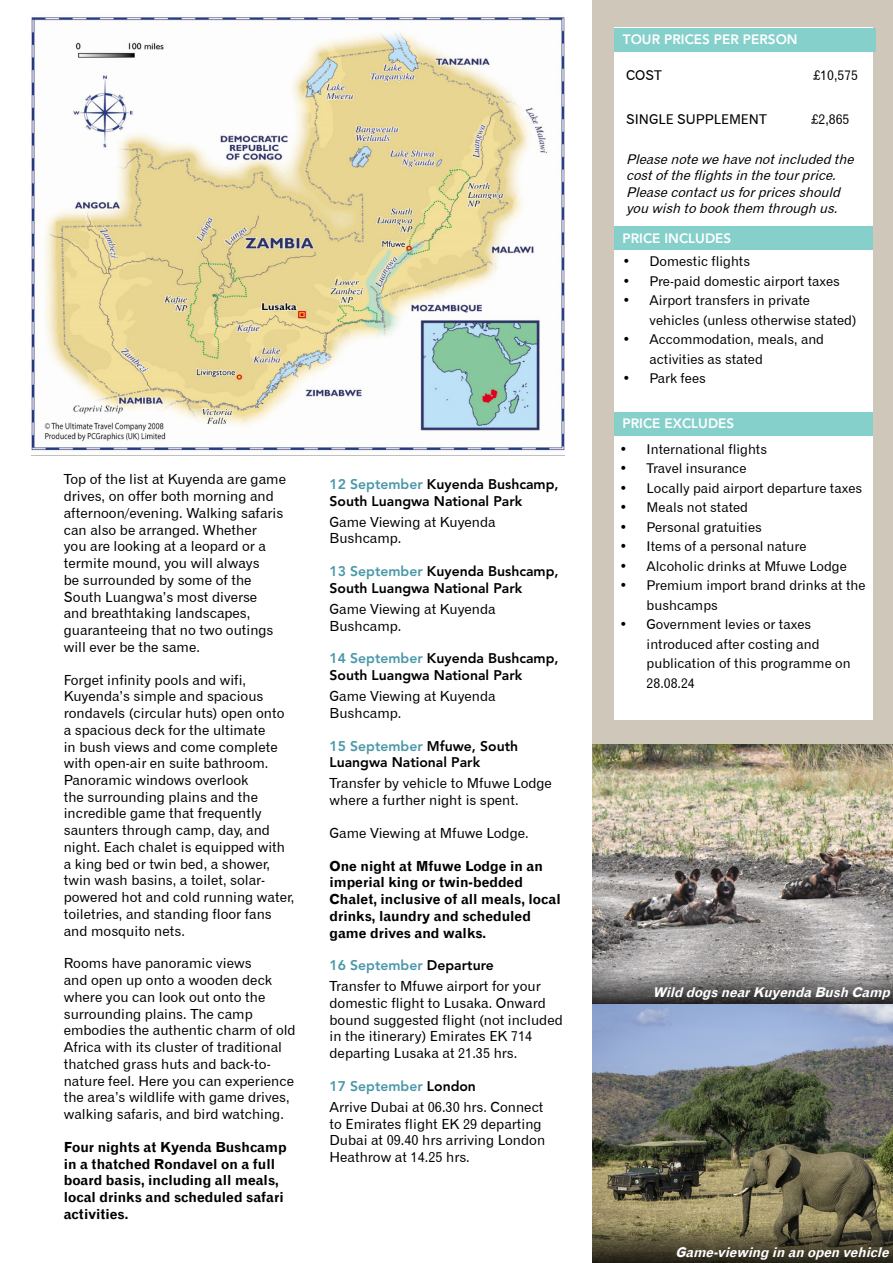
<style>
.page{position:relative;width:893px;height:1263px;background:#fff}
.page>*{position:absolute;margin:0;border:0;box-sizing:border-box;transform-origin:0 0}
.t1{font:13.95px/16.8px "Gothic 720 BT Roman B";color:#000}
.t2{font:13.95px/16.8px "Gothic 720 BT Bold B";color:#000}
.t3{font:800 13.95px/16.8px "Avenir";color:#000}
.t4{font:800 13.95px "Avenir";color:#4a98a9}
.t5{font:13.5px/19.5px "Gothic 720 BT Roman B";color:#000}
.t6{font:italic 13.5px/16.5px "Gothic 720 BT Roman B";color:#000}
.t7{font:italic 13.5px "Gothic 720 BT Bold B";color:#fff}
.t8{font:800 13.5px "Avenir";color:#fff}
.s1{color:#4a98a9}
.s2{color:#000}
</style>
<div class="page">
<div style="left:592px;top:0;width:301px;height:1263px;background:#cfc8ba"></div>
<div style="left:614px;top:28px;width:258px;height:692px;background:#fff"></div>
<div style="left:614px;top:28px;width:261px;height:24px;background:#86d0cc"></div>
<div style="left:614px;top:226px;width:258px;height:24px;background:#86d0cc"></div>
<div style="left:614px;top:412px;width:258px;height:24px;background:#86d0cc"></div>
<img style="left:31px;top:17px;width:533px;height:435px">
<img style="left:592px;top:744px;width:301px;height:477px">
<svg style="left:592px;top:1221px;width:301px;height:42px;background:#585139"></svg>
<svg style="left:592px;top:971px;width:301px;height:33px;background:#6a6969"></svg>
<p class="t1" style="left:64px;top:471px;width:224px">Top of the list at Kuyenda are game drives, on offer both morning and afternoon/evening. Walking safaris can also be arranged. Whether<br>you are looking at a leopard or a termite mound, you will always<br>be surrounded by some of the<br>South Luangwa’s most diverse<br>and breathtaking landscapes, guaranteeing that no two outings will ever be the same.</p>
<p class="t1" style="left:64px;top:671px;width:232px">Forget infinity pools and wifi,<br>Kuyenda’s simple and spacious rondavels (circular huts) open onto a spacious deck for the ultimate<br>in bush views and come complete with open-air en suite bathroom.<br>Panoramic windows overlook<br>the surrounding plains and the incredible game that frequently saunters through camp, day, and night. Each chalet is equipped with a king bed or twin bed, a shower, twin wash basins, a toilet, solar&shy;powered hot and cold running water, toiletries, and standing floor fans and mosquito nets.</p>
<p class="t1" style="left:64px;top:955px;width:233px">Rooms have panoramic views<br>and open up onto a wooden deck where you can look out onto the surrounding plains. The camp embodies the authentic charm of old Africa with its cluster of traditional thatched grass huts and back-to&shy;nature feel. Here you can experience the area’s wildlife with game drives, walking safaris, and bird watching.</p>
<p class="t2" style="left:64px;top:1138px;width:224px">Four nights at Kyenda Bushcamp in a thatched Rondavel on a full board basis, including all meals, local drinks and scheduled safari activities.</p>
<p class="t3" style="left:330px;top:476px;width:231px"><span class="s1">12 September</span> Kuyenda Bushcamp,<br>South Luangwa National Park</p>
<p class="t1" style="left:330px;top:513px;width:168px">Game Viewing at Kuyenda<br>Bushcamp.</p>
<p class="t3" style="left:330px;top:563px;width:231px"><span class="s1">13 September</span> Kuyenda Bushcamp,<br>South Luangwa National Park</p>
<p class="t1" style="left:330px;top:600px;width:168px">Game Viewing at Kuyenda<br>Bushcamp.</p>
<p class="t3" style="left:330px;top:651px;width:231px"><span class="s1">14 September</span> Kuyenda Bushcamp,<br>South Luangwa National Park</p>
<p class="t1" style="left:330px;top:688px;width:168px">Game Viewing at Kuyenda<br>Bushcamp.</p>
<p class="t3" style="left:330px;top:738px;width:190px"><span class="s1">15 September</span> Mfuwe, South<br>Luangwa National Park</p>
<p class="t1" style="left:330px;top:775px;width:224px">Transfer by vehicle to Mfuwe Lodge where a further night is spent.</p>
<p class="t1" style="left:330px;top:824px;width:201px">Game Viewing at Mfuwe Lodge.</p>
<p class="t2" style="left:330px;top:857px;width:233px">One night at Mfuwe Lodge in an imperial king or twin-bedded<br>Chalet, inclusive of all meals, local drinks, laundry and scheduled game drives and walks.</p>
<p class="t4" style="left:330px;top:955px;width:166px">16 September <span class="s2">Departure</span></p>
<p class="t1" style="left:330px;top:978px;width:235px">Transfer to Mfuwe airport for your domestic flight to Lusaka. Onward bound suggested flight (not included in the itinerary) Emirates EK 714 departing Lusaka at 21.35 hrs.</p>
<p class="t4" style="left:330px;top:1076px;width:148px">17 September <span class="s2">London</span></p>
<p class="t1" style="left:330px;top:1098px;width:217px">Arrive Dubai at 06.30 hrs. Connect to Emirates flight EK 29 departing<br>Dubai at 09.40 hrs arriving London<br>Heathrow at 14.25 hrs.</p>
<p class="t8" style="left:623px;top:30px;width:176px">TOUR PRICES PER PERSON</p>
<p class="t5" style="left:626px;top:66px;width:37px">COST</p>
<p class="t5" style="left:813px;top:66px;width:46px">£10,575</p>
<p class="t5" style="left:626px;top:109px;width:142px">SINGLE SUPPLEMENT</p>
<p class="t5" style="left:812px;top:109px;width:39px">£2,865</p>
<p class="t6" style="left:626px;top:151px;width:233px">Pleasenotewehavenotincluded the costoftheflightsin thetourprice.<br>Pleasecontactusforpricesshould you wish to bookthem through us.</p>
<p class="t8" style="left:622px;top:229px;width:110px">PRICE INCLUDES</p>
<p class="t5" style="left:622px;top:251px;width:129px">• Domestic flights</p>
<p class="t5" style="left:622px;top:271px;width:219px">• Pre-paid domestic airport taxes</p>
<p class="t5" style="left:650px;top:290px;width:209px;text-indent:-27px">• Airport transfers in private vehicles (unless otherwise stated)</p>
<p class="t5" style="left:650px;top:329px;width:176px;text-indent:-27px">• Accommodation, meals, and activities as stated</p>
<p class="t5" style="left:622px;top:368px;width:85px">• Park fees</p>
<p class="t8" style="left:622px;top:414px;width:113px">PRICE EXCLUDES</p>
<p class="t5" style="left:620px;top:439px;width:149px">• International flights</p>
<p class="t5" style="left:620px;top:459px;width:128px">• Travel insurance</p>
<p class="t5" style="left:620px;top:478px;width:244px">• Locally paid airport departure taxes</p>
<p class="t5" style="left:620px;top:498px;width:130px">• Meals not stated</p>
<p class="t5" style="left:620px;top:517px;width:144px">• Personal gratuities</p>
<p class="t5" style="left:620px;top:537px;width:188px">• Items of a personal nature</p>
<p class="t5" style="left:620px;top:556px;width:229px">• Alcoholic drinks at Mfuwe Lodge</p>
<p class="t5" style="left:647px;top:576px;width:221px;text-indent:-27px">• Premium import brand drinks at the bushcamps</p>
<p class="t5" style="left:647px;top:615px;width:206px;text-indent:-27px">• Government levies or taxes introduced after costing and publication of this programme on<br>28.08.24</p>
<p class="t7" style="left:653px;top:984px;width:243px">Wild dogsnearKuyenda Bush Camp</p>
<p class="t7" style="left:675px;top:1243px;width:219px">Game-viewing in an open vehicle</p>
</div>
